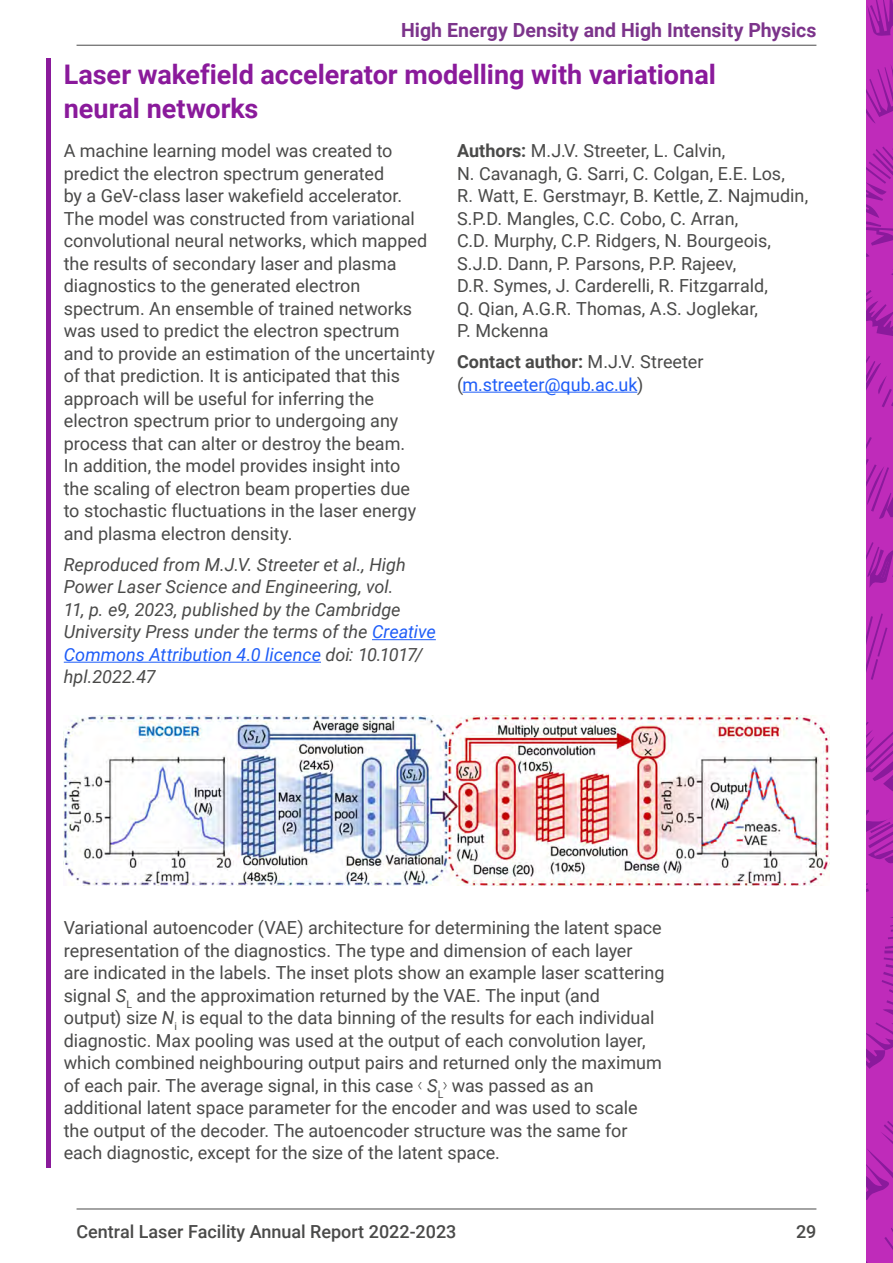
<style>
.page{position:relative;width:893px;height:1263px;background:#fff}
.page>*{position:absolute;margin:0;border:0;box-sizing:border-box;transform-origin:0 0}
.H2_experiment_titles{font:700 27px/33.8px "Roboto";color:#8a1a9b}
.t1{font:700 19.5px "Roboto";color:#7c348b}
.Body_copy{font:18px/22.5px "Roboto";color:#4a4a49}
.Body_copy_light{font:18px/22.5px "Roboto";letter-spacing:-.005em;color:#4a4a49}
.Body_copy-2{font:italic 18px/22.5px "Roboto";color:#4a4a49}
.Body_copy-3{font:18px/22.5px "Roboto";color:#1e5df8}
.t2{font:500 18px "Roboto";color:#4a4a49}
.s1{color:#1e5df8}
.s2{font-weight:700}
.s3{font-weight:700;color:#4a4a49}
.s4{color:#4a4a49}
.s5{font-style:italic}
.s6{font-family:"Moderat"}
</style>
<div class="page">
<hr style="left:77px;top:1209px;width:739px;height:1px;background:#4a4a49">
<div style="left:866px;top:0;width:27px;height:1263px;background:#bf2bba"></div>
<svg style="left:867px;top:0;width:26px;height:36px"></svg>
<svg style="left:866px;top:66px;width:27px;height:57px"></svg>
<svg style="left:866px;top:437px;width:27px;height:82px"></svg>
<svg style="left:866px;top:290px;width:27px;height:46px"></svg>
<svg style="left:866px;top:146px;width:27px;height:129px"></svg>
<svg style="left:866px;top:613px;width:21px;height:67px"></svg>
<svg style="left:866px;top:356px;width:27px;height:51px"></svg>
<svg style="left:866px;top:1228px;width:27px;height:35px"></svg>
<svg style="left:866px;top:1121px;width:27px;height:79px"></svg>
<svg style="left:866px;top:722px;width:27px;height:142px"></svg>
<svg style="left:866px;top:883px;width:27px;height:186px"></svg>
<svg style="left:866px;top:542px;width:27px;height:46px"></svg>
<hr style="left:77px;top:45px;width:739px;height:1px;background:#4a4a49">
<hr style="left:372px;top:639px;width:64px;height:1px;background:#1e5df8">
<hr style="left:64px;top:662px;width:257px;height:1px;background:#1e5df8">
<hr style="left:462px;top:392px;width:175px;height:1px;background:#1e5df8">
<hr style="left:47px;top:58px;width:4px;height:1110px;background:#8a1a9b">
<img style="left:64px;top:715px;width:765px;height:170px">
<p class="t1" style="left:401px;top:16px;width:417px">High Energy Density and High Intensity Physics</p>
<h2 class="H2_experiment_titles" style="left:64px;top:57px;width:654px">Laser wakefield accelerator modelling with variational neural networks</h2>
<p class="Body_copy" style="left:64px;top:139px;width:373px">A machine learning model was created to predict the electron spectrum generated<br>by a GeV-class laser wakefield accelerator.<br>The model was constructed from variational convolutional neural networks, which mapped the results of secondary laser and plasma diagnostics to the generated electron spectrum. An ensemble of trained networks was used to predict the electron spectrum<br>and to provide an estimation of the uncertainty of that prediction. It is anticipated that this approach will be useful for inferring the electron spectrum prior to undergoing any process that can alter or destroy the beam.<br>In addition, the model provides insight into<br>the scaling of electron beam properties due<br>to stochastic fluctuations in the laser energy and plasma electron density.</p>
<p class="Body_copy-2" style="left:64px;top:552px;width:373px">Reproduced from M.J.V. Streeter et al., High Power Laser Science and Engineering, vol.<br>11, p. e9, 2023, published by the Cambridge University Press under the terms of the <span class="s1">Creative Commons Attribution 4.0 licence</span> doi: 10.1017/ hpl.2022.47</p>
<p class="Body_copy" style="left:457px;top:139px;width:353px"><span class="s2">Authors:</span> M.J.V. Streeter, L. Calvin,<br>N. Cavanagh, G. Sarri, C. Colgan, E.E. Los,<br>R. Watt, E. Gerstmayr, B. Kettle, Z. Najmudin, S.P.D. Mangles, C.C. Cobo, C. Arran,<br>C.D. Murphy, C.P. Ridgers, N. Bourgeois, S.J.D. Dann, P. Parsons, P.P. Rajeev,<br>D.R. Symes, J. Carderelli, R. Fitzgarrald,<br>Q. Qian, A.G.R. Thomas, A.S. Joglekar,<br>P. Mckenna</p>
<p class="Body_copy-3" style="left:457px;top:350px;width:248px"><span class="s3">Contact author:</span> <span class="s4">M.J.V. Streeter (</span>m.streeter@qub.ac.uk<span class="s4">)</span></p>
<p class="Body_copy_light" style="left:64px;top:916px;width:602px">Variational autoencoder (VAE) architecture for determining the latent space representation of the diagnostics. The type and dimension of each layer<br>are indicated in the labels. The inset plots show an example laser scattering signal <span class="s5">S</span><sub>L</sub> and the approximation returned by the VAE. The input (and<br>output) size <span class="s5">N</span><sub>i</sub> is equal to the data binning of the results for each individual diagnostic. Max pooling was used at the output of each convolution layer, which combined neighbouring output pairs and returned only the maximum of each pair. The average signal, in this case <span class="s6">‹</span> <span class="s5">S</span><sub>L</sub><span class="s6">›</span> was passed as an additional latent space parameter for the encoder and was used to scale the output of the decoder. The autoencoder structure was the same for each diagnostic, except for the size of the latent space.</p>
<p class="t2" style="left:77px;top:1218px;width:381px">Central Laser Facility Annual Report 2022-2023</p>
<p class="t2" style="left:796px;top:1218px;width:22px">29</p>
</div>
